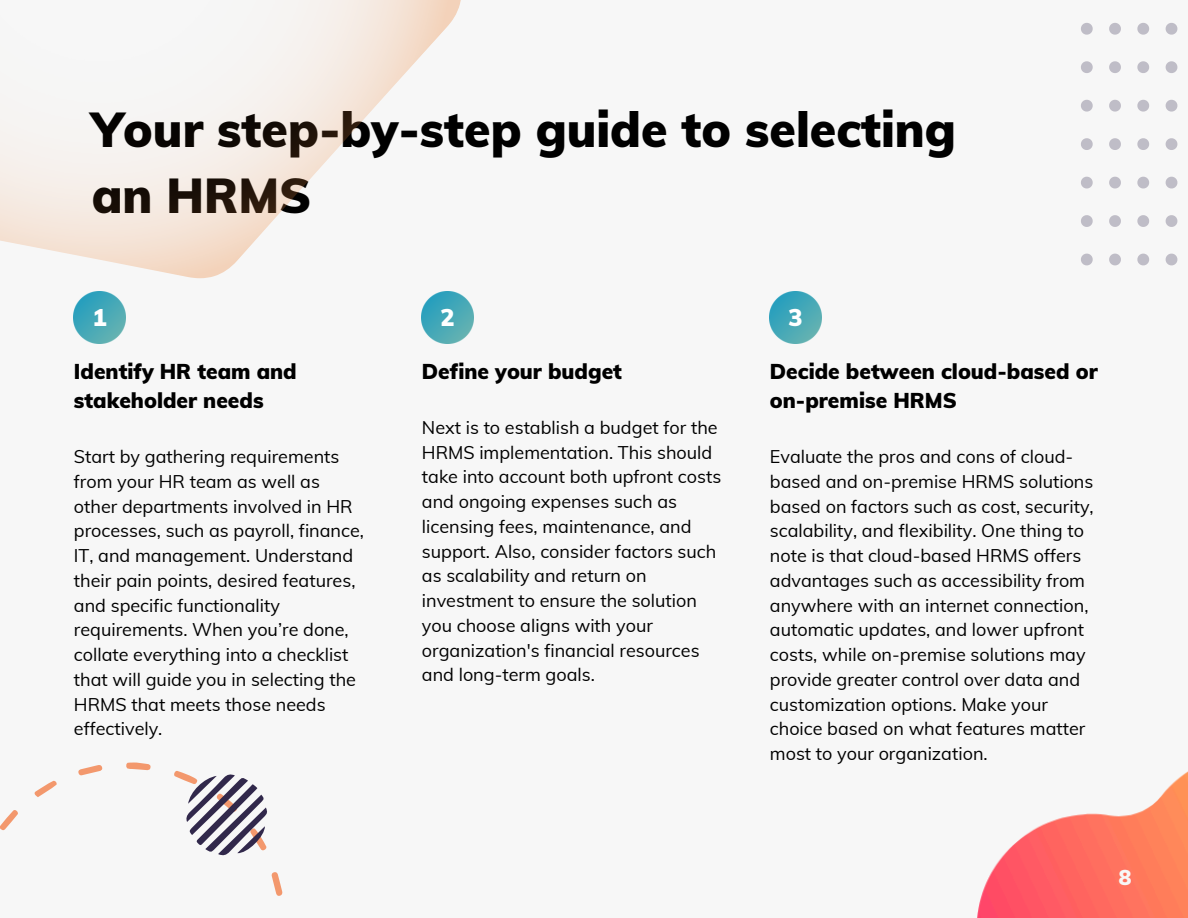
<style>
.page{position:relative;width:1188px;height:918px;background:#f7f7f7}
.page>*{position:absolute;margin:0;border:0;box-sizing:border-box;transform-origin:0 0}
.t1{font:900 48px/66.3px "Muli";color:#000}
.t2{font:900 23.7px "Muli";color:#fff}
.t3{font:900 21px/29.2px "Muli";color:#000}
.t4{font:900 21px "Muli";color:#f7f7f7}
.t5{font:18px/24.8px "Muli";color:#000}
</style>
<div class="page">
<img style="left:977px;top:771px;width:211px;height:147px">
<svg style="left:126px;top:762px;width:25px;height:8px"></svg>
<svg style="left:34px;top:780px;width:23px;height:17px"></svg>
<svg style="left:0;top:810px;width:18px;height:20px"></svg>
<svg style="left:78px;top:765px;width:25px;height:11px"></svg>
<svg style="left:271px;top:872px;width:11px;height:24px"></svg>
<svg style="left:174px;top:771px;width:93px;height:85px"></svg>
<svg style="left:1081px;top:254px;width:12px;height:11px"></svg>
<svg style="left:1081px;top:215px;width:12px;height:12px"></svg>
<svg style="left:1081px;top:177px;width:12px;height:12px"></svg>
<svg style="left:1081px;top:138px;width:12px;height:12px"></svg>
<svg style="left:1081px;top:100px;width:12px;height:12px"></svg>
<svg style="left:1081px;top:61px;width:12px;height:12px"></svg>
<svg style="left:1081px;top:23px;width:12px;height:12px"></svg>
<svg style="left:1109px;top:254px;width:12px;height:11px"></svg>
<svg style="left:1109px;top:215px;width:12px;height:12px"></svg>
<svg style="left:1109px;top:177px;width:12px;height:12px"></svg>
<svg style="left:1109px;top:138px;width:12px;height:12px"></svg>
<svg style="left:1109px;top:100px;width:12px;height:12px"></svg>
<svg style="left:1109px;top:61px;width:12px;height:12px"></svg>
<svg style="left:1109px;top:23px;width:12px;height:12px"></svg>
<svg style="left:1137px;top:254px;width:12px;height:11px"></svg>
<svg style="left:1137px;top:215px;width:12px;height:12px"></svg>
<svg style="left:1137px;top:177px;width:12px;height:12px"></svg>
<svg style="left:1137px;top:138px;width:12px;height:12px"></svg>
<svg style="left:1137px;top:100px;width:12px;height:12px"></svg>
<svg style="left:1137px;top:61px;width:12px;height:12px"></svg>
<svg style="left:1137px;top:23px;width:12px;height:12px"></svg>
<svg style="left:1166px;top:254px;width:11px;height:11px"></svg>
<svg style="left:1166px;top:215px;width:11px;height:12px"></svg>
<svg style="left:1166px;top:177px;width:11px;height:12px"></svg>
<svg style="left:1166px;top:138px;width:11px;height:12px"></svg>
<svg style="left:1166px;top:100px;width:11px;height:12px"></svg>
<svg style="left:1166px;top:61px;width:11px;height:12px"></svg>
<svg style="left:1166px;top:23px;width:11px;height:12px"></svg>
<svg style="left:0;top:0;width:461px;height:278px"></svg>
<img style="left:74px;top:292px;width:52px;height:52px">
<img style="left:422px;top:292px;width:51px;height:51px">
<img style="left:770px;top:292px;width:51px;height:51px">
<h1 class="t1" style="left:92px;top:96px;width:866px">Your step-by-step guide to selecting an HRMS</h1>
<h2 class="t2" style="left:92px;top:302px;width:16px">1</h2>
<h2 class="t3" style="left:74px;top:356px;width:224px">Identify HR team and stakeholder needs</h2>
<p class="t5" style="left:74px;top:444px;width:267px">Start by gathering requirements from your HR team as well as</p>
<p class="t5" style="left:74px;top:494px;width:292px">other departments involved in HR processes, such as payroll, finance,<br>IT, and management. Understand their pain points, desired features, and specific functionality requirements. When you’re done, collate everything into a checklist that will guide you in selecting the<br>HRMS that meets those needs effectively.</p>
<p class="t2" style="left:440px;top:302px;width:16px">2</p>
<p class="t2" style="left:788px;top:302px;width:16px">3</p>
<p class="t3" style="left:422px;top:356px;width:202px">Define your budget</p>
<p class="t5" style="left:422px;top:415px;width:301px">Next is to establish a budget for the<br>HRMS implementation. This should take into account both upfront costs and ongoing expenses such as licensing fees, maintenance, and support. Also, consider factors such as scalability and return on investment to ensure the solution you choose aligns with your organization's financial resources and long-term goals.</p>
<h2 class="t3" style="left:770px;top:356px;width:329px">Decide between cloud-based or on-premise HRMS</h2>
<p class="t5" style="left:770px;top:444px;width:325px">Evaluate the pros and cons of cloud&shy;based and on-premise HRMS solutions based on factors such as cost, security, scalability, and flexibility. One thing to note is that cloud-based HRMS offers advantages such as accessibility from anywhere with an internet connection, automatic updates, and lower upfront costs, while on-premise solutions may provide greater control over data and customization options. Make your choice based on what features matter most to your organization.</p>
<p class="t4" style="left:1119px;top:864px;width:14px">8</p>
<p class="t4" style="left:1119px;top:864px;width:14px">3</p>
</div>
